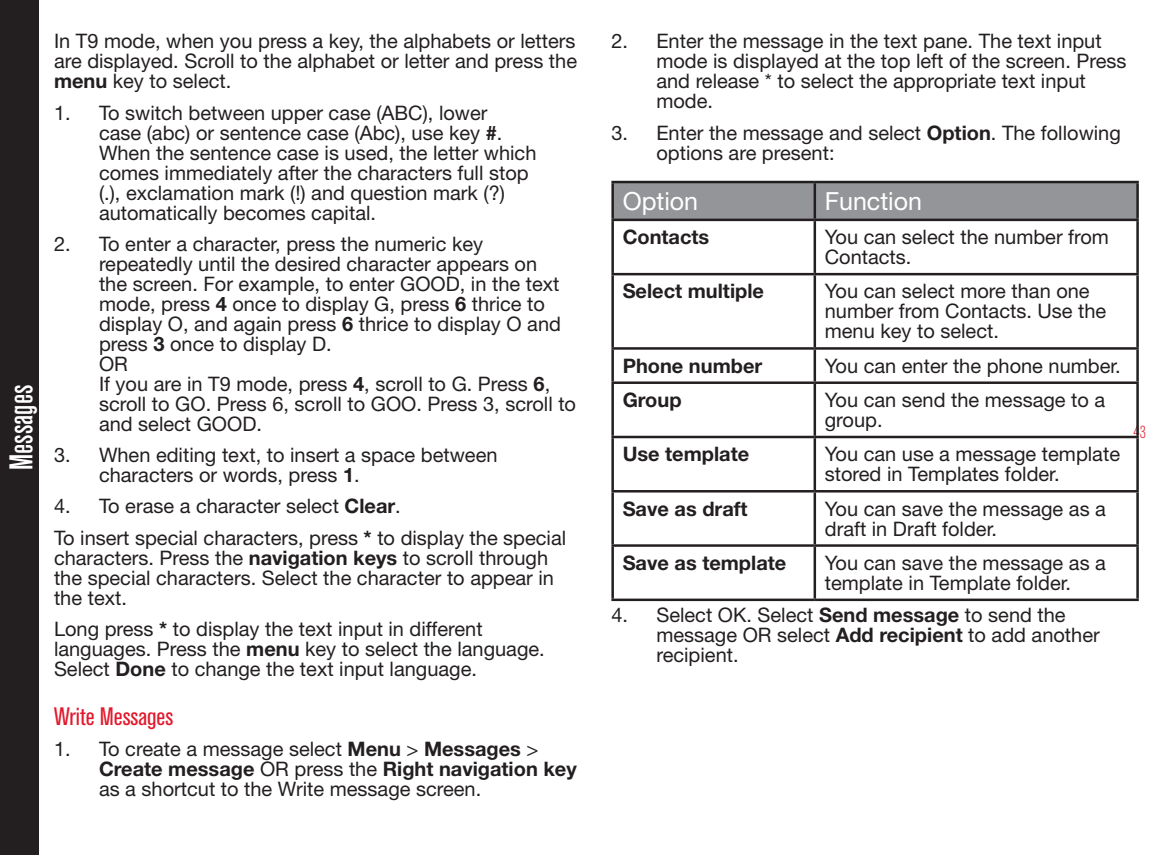
<style>
.page{position:relative;width:1170px;height:855px;background:#fff}
.page>*{position:absolute;margin:0;border:0;box-sizing:border-box;transform-origin:0 0}
.sidetitle{font:500 condensed 32.5px "Akzidenz Grotesk BQ";color:#fff}
.cellhead{font:25px "Helvetica Neue LT Std";color:#fff}
.HeadingL1{font:condensed 25px "Akzidenz Grotesk BQ";color:#e2192c}
.numlist_1{font:20px/20px "Helvetica Neue LT Std";color:#231f20}
.Mainbody{font:20px/20px "Helvetica Neue LT Std";color:#231f20}
.cellbody{font:20px/20px "Helvetica Neue LT Std";color:#231f20}
.numlist{font:20px/20px "Helvetica Neue LT Std";color:#231f20}
.cellbody-2{font:700 20px "Helvetica Neue LT Std";color:#231f20}
.t1{font:300 condensed 17.5px "Akzidenz Grotesk BQ";color:#e2192c}
.s1{font-weight:700}
</style>
<div class="page">
<div style="left:0;top:0;width:39px;height:855px;background:#231f20"></div>
<div style="left:614px;top:183px;width:522px;height:36px;background:#939598"></div>
<hr style="left:611px;top:181px;width:204px;height:2px;background:#231f20">
<hr style="left:611px;top:183px;width:3px;height:36px;background:#231f20">
<hr style="left:815px;top:181px;width:324px;height:2px;background:#231f20">
<hr style="left:814px;top:183px;width:2px;height:36px;background:#231f20">
<hr style="left:1136px;top:183px;width:3px;height:36px;background:#231f20">
<hr style="left:611px;top:219px;width:204px;height:2px;background:#231f20">
<hr style="left:611px;top:221px;width:3px;height:52px;background:#231f20">
<hr style="left:815px;top:219px;width:324px;height:2px;background:#231f20">
<hr style="left:814px;top:221px;width:2px;height:52px;background:#231f20">
<hr style="left:1136px;top:221px;width:3px;height:52px;background:#231f20">
<hr style="left:611px;top:273px;width:204px;height:2px;background:#231f20">
<hr style="left:611px;top:275px;width:3px;height:72px;background:#231f20">
<hr style="left:815px;top:273px;width:324px;height:2px;background:#231f20">
<hr style="left:814px;top:275px;width:2px;height:72px;background:#231f20">
<hr style="left:1136px;top:275px;width:3px;height:72px;background:#231f20">
<hr style="left:611px;top:347px;width:204px;height:3px;background:#231f20">
<hr style="left:611px;top:350px;width:3px;height:31px;background:#231f20">
<hr style="left:815px;top:347px;width:324px;height:3px;background:#231f20">
<hr style="left:814px;top:350px;width:2px;height:31px;background:#231f20">
<hr style="left:1136px;top:350px;width:3px;height:31px;background:#231f20">
<hr style="left:611px;top:381px;width:204px;height:3px;background:#231f20">
<hr style="left:611px;top:384px;width:3px;height:52px;background:#231f20">
<hr style="left:815px;top:381px;width:324px;height:3px;background:#231f20">
<hr style="left:814px;top:384px;width:2px;height:52px;background:#231f20">
<hr style="left:1136px;top:384px;width:3px;height:52px;background:#231f20">
<hr style="left:611px;top:436px;width:204px;height:2px;background:#231f20">
<hr style="left:611px;top:438px;width:3px;height:52px;background:#231f20">
<hr style="left:815px;top:436px;width:324px;height:2px;background:#231f20">
<hr style="left:814px;top:438px;width:2px;height:52px;background:#231f20">
<hr style="left:1136px;top:438px;width:3px;height:52px;background:#231f20">
<hr style="left:611px;top:490px;width:204px;height:3px;background:#231f20">
<hr style="left:611px;top:493px;width:3px;height:51px;background:#231f20">
<hr style="left:815px;top:490px;width:324px;height:3px;background:#231f20">
<hr style="left:814px;top:493px;width:2px;height:51px;background:#231f20">
<hr style="left:1136px;top:493px;width:3px;height:51px;background:#231f20">
<hr style="left:611px;top:544px;width:204px;height:3px;background:#231f20">
<hr style="left:611px;top:547px;width:3px;height:52px;background:#231f20">
<hr style="left:815px;top:544px;width:324px;height:3px;background:#231f20">
<hr style="left:814px;top:547px;width:2px;height:52px;background:#231f20">
<hr style="left:1136px;top:547px;width:3px;height:52px;background:#231f20">
<hr style="left:611px;top:599px;width:204px;height:2px;background:#231f20">
<hr style="left:815px;top:599px;width:324px;height:2px;background:#231f20">
<p class="sidetitle" style="left:3px;top:470px;width:87px;rotate:-90deg">Messages</p>
<p class="Mainbody" style="left:54px;top:31px;width:525px;text-align:justify">In T9 mode, when you press a key, the alphabets or letters are displayed. Scroll to the alphabet or letter and press the <span class="s1">menu</span> key to select.</p>
<p class="numlist_1" style="left:99px;top:102px;width:439px;text-indent:-45px">1. To switch between upper case (ABC), lower<br>case (abc) or sentence case (Abc), use key <span class="s1">#</span>.<br>When the sentence case is used, the letter which comes immediately after the characters full stop (.), exclamation mark (!) and question mark (?) automatically becomes capital.</p>
<p class="numlist_1" style="left:99px;top:233px;width:479px;text-indent:-45px">2. To enter a character, press the numeric key repeatedly until the desired character appears on<br>the screen. For example, to enter GOOD, in the text mode, press <span class="s1">4</span> once to display G, press <span class="s1">6</span> thrice to display O, and again press <span class="s1">6</span> thrice to display O and press <span class="s1">3</span> once to display D.<br>OR<br>If you are in T9 mode, press <span class="s1">4</span>, scroll to G. Press <span class="s1">6</span>, scroll to GO. Press 6, scroll to GOO. Press 3, scroll to and select GOOD.</p>
<p class="numlist_1" style="left:99px;top:445px;width:400px;text-indent:-45px">3. When editing text, to insert a space between characters or words, press <span class="s1">1</span>.</p>
<p class="numlist_1" style="left:54px;top:496px;width:348px">4. To erase a character select <span class="s1">Clear</span>.</p>
<p class="Mainbody" style="left:54px;top:527px;width:514px">To insert special characters, press <span class="s1">*</span> to display the special characters. Press the <span class="s1">navigation keys</span> to scroll through the special characters. Select the character to appear in the text.</p>
<p class="Mainbody" style="left:54px;top:618px;width:492px">Long press <span class="s1">*</span> to display the text input in different languages. Press the <span class="s1">menu</span> key to select the language.<br>Select <span class="s1">Done</span> to change the text input language.</p>
<p class="HeadingL1" style="left:54px;top:702px;width:121px">Write Messages</p>
<p class="numlist" style="left:99px;top:738px;width:479px;text-indent:-45px">1. To create a message select <span class="s1">Menu</span> &gt; <span class="s1">Messages</span> &gt;<br><span class="s1">Create message</span> OR press the <span class="s1">Right navigation key </span>as a shortcut to the Write message screen.</p>
<p class="numlist_1" style="left:656px;top:31px;width:472px;text-indent:-45px">2. Enter the message in the text pane. The text input mode is displayed at the top left of the screen. Press and release * to select the appropriate text input mode.</p>
<p class="numlist_1" style="left:656px;top:122px;width:466px;text-indent:-45px">3. Enter the message and select <span class="s1">Option</span>. The following options are present:</p>
<p class="cellhead" style="left:623px;top:186px;width:77px">Option</p>
<p class="cellhead" style="left:825px;top:186px;width:99px">Function</p>
<p class="cellbody-2" style="left:623px;top:225px;width:88px">Contacts</p>
<p class="cellbody" style="left:825px;top:227px;width:286px">You can select the number from<br>Contacts.</p>
<p class="cellbody-2" style="left:623px;top:279px;width:143px">Select multiple</p>
<p class="cellbody" style="left:825px;top:281px;width:283px">You can select more than one number from Contacts. Use the menu key to select.</p>
<p class="cellbody-2" style="left:623px;top:353px;width:141px">Phone number</p>
<p class="cellbody" style="left:825px;top:355px;width:298px">You can enter the phone number.</p>
<p class="cellbody-2" style="left:623px;top:387px;width:60px">Group</p>
<p class="cellbody" style="left:825px;top:390px;width:282px">You can send the message to a group.</p>
<p class="cellbody-2" style="left:623px;top:442px;width:128px">Use template</p>
<p class="cellbody" style="left:825px;top:444px;width:297px">You can use a message template stored in Templates folder.</p>
<p class="cellbody-2" style="left:623px;top:496px;width:126px">Save as draft</p>
<p class="cellbody" style="left:825px;top:498px;width:283px">You can save the message as a draft in Draft folder.</p>
<p class="cellbody-2" style="left:623px;top:550px;width:165px">Save as template</p>
<p class="cellbody" style="left:825px;top:552px;width:283px">You can save the message as a template in Template folder.</p>
<p class="numlist_1" style="left:656px;top:605px;width:445px;text-indent:-45px">4. Select OK. Select <span class="s1">Send message</span> to send the message OR select <span class="s1">Add recipient</span> to add another recipient.</p>
<p class="t1" style="left:1134px;top:422px;width:14px">43</p>
</div>
